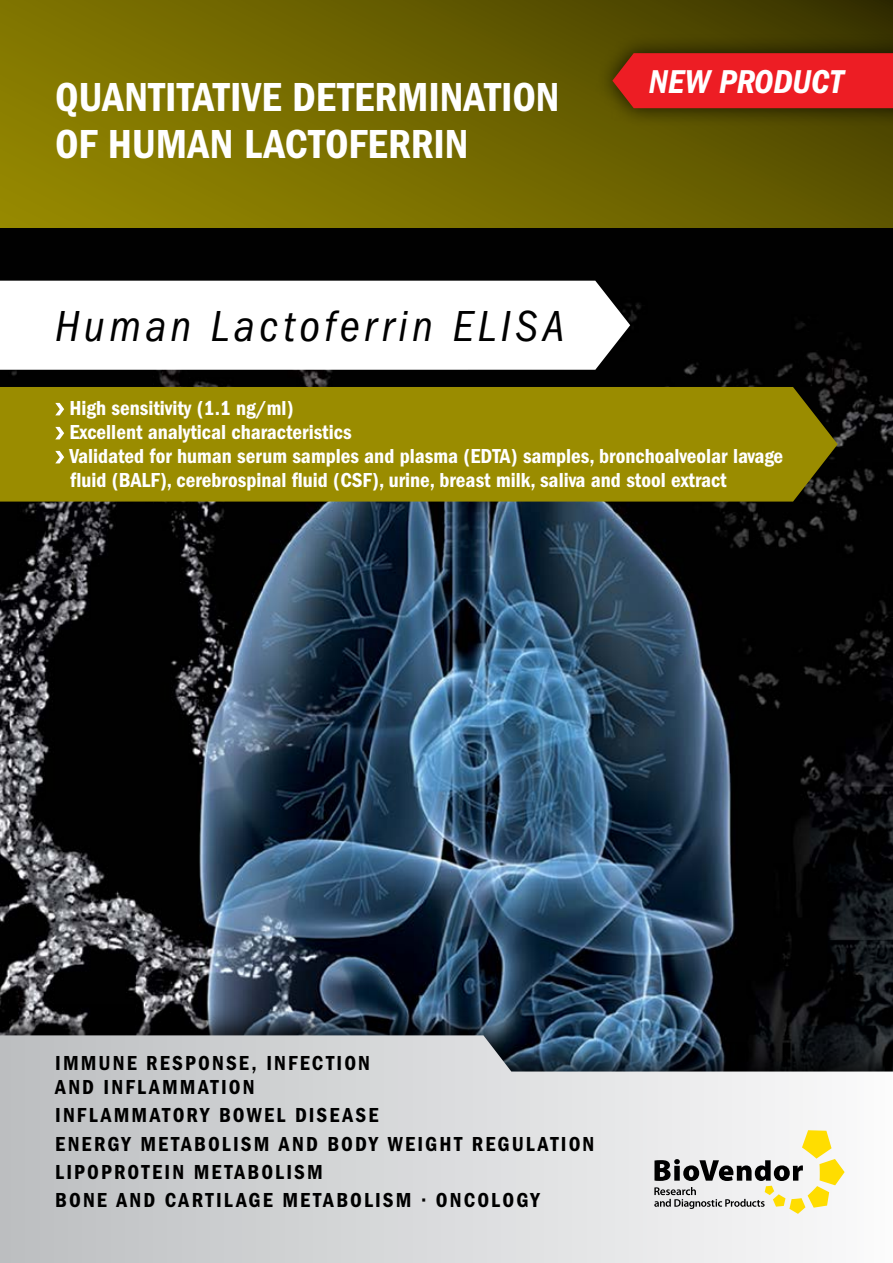
<style>
.page{position:relative;width:893px;height:1263px;background:#fff}
.page>*{position:absolute;margin:0;border:0;box-sizing:border-box;transform-origin:0 0}
.t1{font:italic condensed 45px "ITC Franklin Gothic Std";letter-spacing:.1em;color:#000}
.t2{font:42px/46.5px "ITC Franklin Gothic Std Dm Cd";color:#fff}
.t3{font:34.2px "ITC Franklin Gothic Std Dm Cd It";color:#fff}
.t4{font:21px/24px "ITC Franklin Gothic Std Dm Cd";color:#fff}
.t5{font:21px/28.2px "ITC Franklin Gothic Std Dm Cd";letter-spacing:.1em;color:#000}
</style>
<div class="page">
<img style="left:0;top:227px;width:893px;height:777px">
<svg style="left:0;top:0;width:893px;height:227px;background:#726800"></svg>
<div style="left:0;top:387px;width:838px;height:115px;background:#9a8c00"></div>
<svg style="left:55px;top:403px;width:9px;height:12px"></svg>
<svg style="left:55px;top:427px;width:9px;height:12px"></svg>
<svg style="left:55px;top:451px;width:9px;height:12px"></svg>
<div style="left:0;top:1004px;width:893px;height:259px;background:#000;opacity:.8"></div>
<svg style="left:0;top:1035px;width:893px;height:228px;background:#c9cbcd"></svg>
<svg style="left:654px;top:1130px;width:191px;height:84px"></svg>
<div style="left:595px;top:34px;width:298px;height:94px;background:#000;opacity:.75"></div>
<div style="left:612px;top:53px;width:281px;height:55px;background:#ed1d24"></div>
<svg style="left:0;top:281px;width:630px;height:89px"></svg>
<h2 class="t2" style="left:55px;top:74px;width:506px">QUANTITATIVE DETERMINATION<br>OF HUMAN LACTOFERRIN</h2>
<h1 class="t1" style="left:55px;top:301px;width:510px">Human Lactoferrin ELISA</h1>
<h3 class="t3" style="left:649px;top:62px;width:196px">NEW PRODUCT</h3>
<p class="t4" style="left:69px;top:396px;width:715px">High sensitivity (1.1 ng/ml)<br>Excellent analytical characteristics<br>Validated for human serum samples and plasma (EDTA) samples, bronchoalveolar lavage fluid (BALF), cerebrospinal fluid (CSF), urine, breast milk, saliva and stool extract</p>
<p class="t5" style="left:55px;top:1051px;width:316px;line-height:24px">IMMUNE RESPONSE, INFECTION<br>AND INFLAMMATION</p>
<p class="t5" style="left:55px;top:1101px;width:541px">INFLAMMATORY BOWEL DISEASE<br>ENERGY METABOLISM AND BODY WEIGHT REGULATION LIPOPROTEIN METABOLISM<br>BONE AND CARTILAGE METABOLISM ∙ ONCOLOGY</p>
</div>
